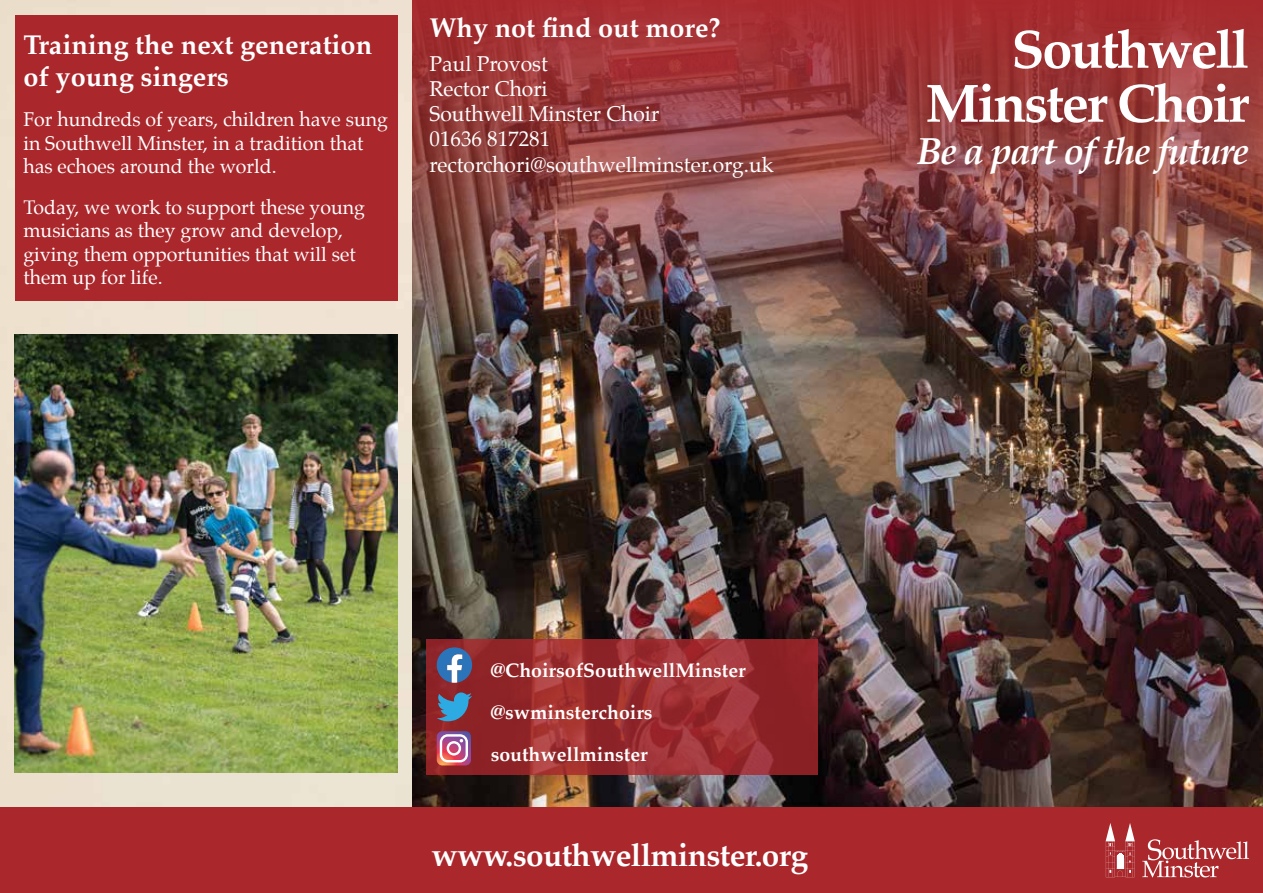
<style>
.page{position:relative;width:1263px;height:893px;background:#fff}
.page>*{position:absolute;margin:0;border:0;box-sizing:border-box;transform-origin:0 0}
.t1{font:700 54px/54px "Palatino";letter-spacing:-.04em;color:#fff;text-align:right}
.t2{font:italic 700 37.5px "Palatino";letter-spacing:-.04em;color:#fff}
.t3{font:700 31.5px "Palatino";letter-spacing:-.02em;color:#fff}
.t4{font:700 27px/32.4px "Palatino";color:#fff}
.t5{font:21px/25.2px "Palatino";color:#fff}
.t6{font:19.5px/23.4px "Palatino";color:#fff}
.t7{font:700 19.5px/42px "Palatino";color:#fff}
</style>
<div class="page">
<div style="left:0;top:0;width:412px;height:808px;background:#ece3d1"></div>
<img style="left:412px;top:337px;width:851px;height:471px">
<img style="left:412px;top:0;width:851px;height:337px">
<div style="left:0;top:808px;width:1263px;height:85px;background:#aa272c"></div>
<svg style="left:1142px;top:839px;width:107px;height:38px"></svg>
<svg style="left:1105px;top:823px;width:30px;height:54px"></svg>
<div style="left:15px;top:15px;width:383px;height:285px;background:#aa272c"></div>
<svg style="left:426px;top:639px;width:391px;height:136px;background:#972b2e"></svg>
<svg style="left:437px;top:647px;width:35px;height:36px"></svg>
<svg style="left:437px;top:692px;width:35px;height:29px"></svg>
<svg style="left:437px;top:731px;width:34px;height:34px"></svg>
<img style="left:15px;top:334px;width:383px;height:438px">
<h3 class="t4" style="left:23px;top:28px;width:350px">Training the next generation of young singers</h3>
<p class="t6" style="left:23px;top:108px;width:366px">For hundreds of years, children have sung in Southwell Minster, in a tradition that has echoes around the world.</p>
<p class="t6" style="left:23px;top:195px;width:343px">Today, we work to support these young musicians as they grow and develop, giving them opportunities that will set them up for life.</p>
<h3 class="t4" style="left:429px;top:11px;width:293px">Why not find out more?</h3>
<p class="t5" style="left:429px;top:51px;width:345px">Paul Provost<br>Rector Chori<br>Southwell Minster Choir<br>01636 817281 rectorchori@southwellminster.org.uk</p>
<h1 class="t1" style="left:925px;top:21px;width:325px">Southwell<br>Minster Choir</h1>
<h2 class="t2" style="left:917px;top:121px;width:334px">Be a part of the future</h2>
<p class="t7" style="left:491px;top:649px;width:257px">@ChoirsofSouthwellMinster @swminsterchoirs southwellminster</p>
<h3 class="t3" style="left:432px;top:828px;width:378px">www.southwellminster.org</h3>
</div>
